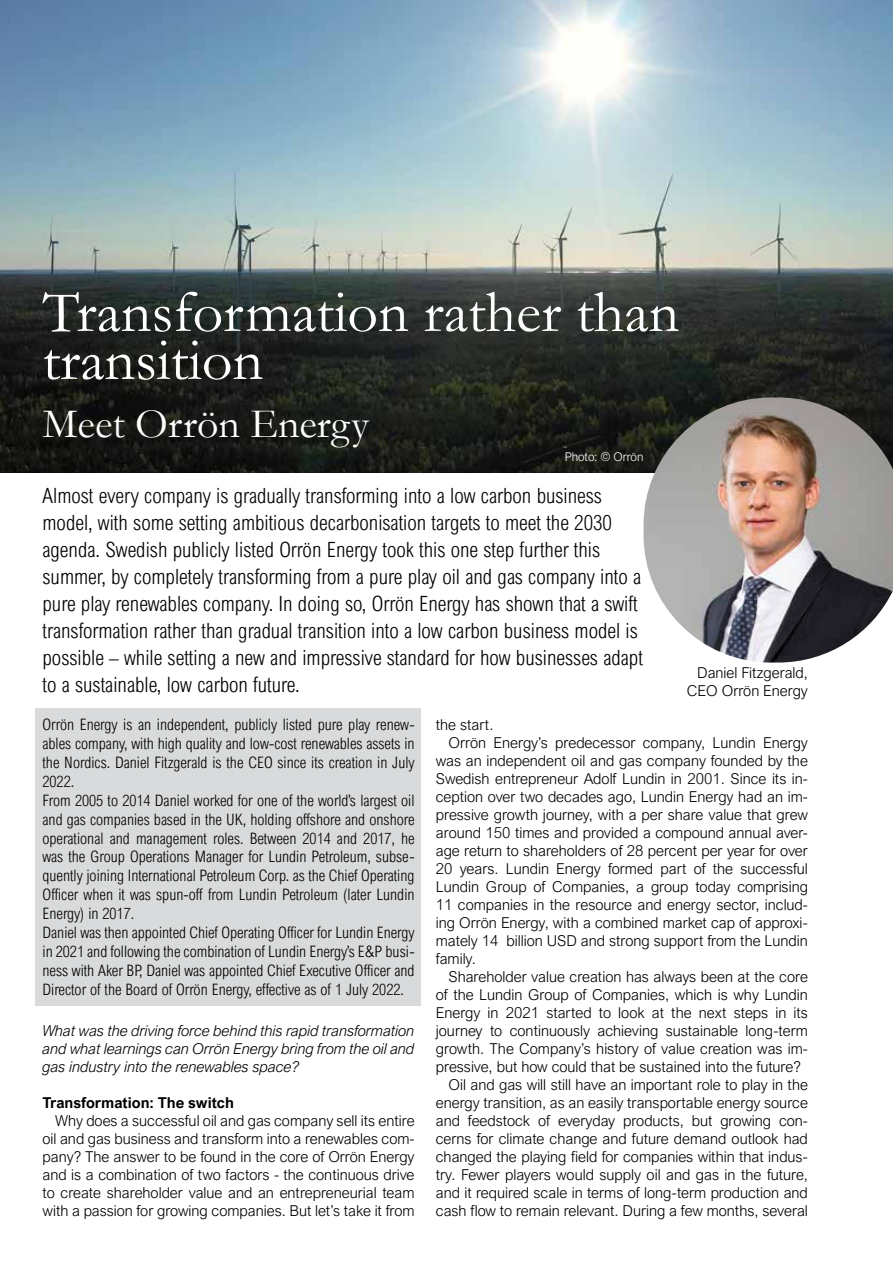
<style>
.page{position:relative;width:893px;height:1263px;background:#fff}
.page>*{position:absolute;margin:0;border:0;box-sizing:border-box;transform-origin:0 0}
.t1{font:60px/48px "Garamond";color:#fff}
.t2{font:42px "Garamond";color:#fff}
.t3{font:300 21px/27px "Arial Nova Cond";color:#000}
.t4{font:300 15.75px/18.9px "Arial Nova Cond";color:#000}
.t5{font:300 15px/18px "Arial Nova";color:#000;text-align:justify}
.t6{font:italic 300 15px/18px "Arial Nova";color:#000;text-align:justify}
.t7{font:700 15px "Arial Nova";color:#000}
.t8{font:300 12px "Arial Nova";letter-spacing:-.005em;color:#fff}
</style>
<div class="page">
<div style="left:35px;top:708px;width:386px;height:298px;background:#d8dadb"></div>
<img style="left:0;top:0;width:893px;height:472px">
<img style="left:643px;top:397px;width:250px;height:265px">
<h1 class="t1" style="left:43px;top:287px;width:638px">Transformation rather than transition</h1>
<h2 class="t2" style="left:43px;top:396px;width:328px">Meet Orrön Energy</h2>
<p class="t8" style="left:565px;top:450px;width:80px">Photo: © Orrön</p>
<p class="t3" style="left:43px;top:481px;width:602px">Almost every company is gradually transforming into a low carbon business model, with some setting ambitious decarbonisation targets to meet the 2030 agenda. Swedish publicly listed Orrön Energy took this one step further this summer, by completely transforming from a pure play oil and gas company into a pure play renewables company. In doing so, Orrön Energy has shown that a swift transformation rather than gradual transition into a low carbon business model is possible – while setting a new and impressive standard for how businesses adapt to a sustainable, low carbon future.</p>
<p class="t5" style="left:687px;top:664px;width:123px;text-align:right">Daniel Fitzgerald,<br>CEO Orrön Energy</p>
<p class="t4" style="left:43px;top:715px;width:374px">Orrön Energy is an independent, publicly listed pure play renew&shy;ables company, with high quality and low-cost renewables assets in the Nordics. Daniel Fitzgerald is the CEO since its creation in July 2022.<br>From 2005 to 2014 Daniel worked for one of the world’s largest oil and gas companies based in the UK, holding offshore and onshore operational and management roles. Between 2014 and 2017, he was the Group Operations Manager for Lundin Petroleum, subse&shy;quently joining International Petroleum Corp. as the Chief Operating Officer when it was spun-off from Lundin Petroleum (later Lundin Energy) in 2017.<br>Daniel was then appointed Chief Operating Officer for Lundin Energy in 2021 and following the combination of Lundin Energy’s E&amp;P busi&shy;ness with Aker BP, Daniel was appointed Chief Executive Officer and Director of the Board of Orrön Energy, effective as of 1 July 2022.</p>
<p class="t6" style="left:43px;top:1021px;width:374px">What was the driving force behind this rapid transformation and what learnings can Orrön Energy bring from the oil and gas industry into the renewables space?</p>
<p class="t7" style="left:43px;top:1094px;width:193px">Transformation: The switch</p>
<p class="t5" style="left:43px;top:1111px;width:374px;text-indent:13px">Why does a successful oil and gas company sell its entire oil and gas business and transform into a renewables com&shy;pany? The answer to be found in the core of Orrön Energy and is a combination of two factors - the continuous drive to create shareholder value and an entrepreneurial team with a passion for growing companies. But let’s take it from</p>
<p class="t5" style="left:436px;top:715px;width:59px">the start.</p>
<p class="t5" style="left:449px;top:733px;width:361px">Orrön Energy’s predecessor company, Lundin Energy</p>
<p class="t5" style="left:436px;top:751px;width:374px">was an independent oil and gas company founded by the</p>
<p class="t5" style="left:436px;top:769px;width:374px">Swedish entrepreneur Adolf Lundin in 2001. Since its in-</p>
<p class="t5" style="left:436px;top:787px;width:374px">ception over two decades ago, Lundin Energy had an im-</p>
<p class="t5" style="left:436px;top:805px;width:374px">pressive growth journey, with a per share value that grew</p>
<p class="t5" style="left:436px;top:823px;width:374px">around 150 times and provided a compound annual aver-</p>
<p class="t5" style="left:436px;top:841px;width:374px">age return to shareholders of 28 percent per year for over</p>
<p class="t5" style="left:436px;top:859px;width:374px">20 years. Lundin Energy formed part of the successful</p>
<p class="t5" style="left:436px;top:877px;width:374px">Lundin Group of Companies, a group today comprising</p>
<p class="t5" style="left:436px;top:895px;width:374px">11 companies in the resource and energy sector, includ-</p>
<p class="t5" style="left:436px;top:913px;width:374px">ing Orrön Energy, with a combined market cap of approxi-</p>
<p class="t5" style="left:436px;top:931px;width:374px">mately 14 billion USD and strong support from the Lundin</p>
<p class="t5" style="left:436px;top:949px;width:41px">family.</p>
<p class="t5" style="left:449px;top:967px;width:361px">Shareholder value creation has always been at the core</p>
<p class="t5" style="left:436px;top:985px;width:374px">of the Lundin Group of Companies, which is why Lundin</p>
<p class="t5" style="left:436px;top:1003px;width:374px">Energy in 2021 started to look at the next steps in its</p>
<p class="t5" style="left:436px;top:1021px;width:374px">journey to continuously achieving sustainable long-term</p>
<p class="t5" style="left:436px;top:1039px;width:374px">growth. The Company’s history of value creation was im-</p>
<p class="t5" style="left:436px;top:1057px;width:367px">pressive, but how could that be sustained into the future?</p>
<p class="t5" style="left:449px;top:1075px;width:361px">Oil and gas will still have an important role to play in the</p>
<p class="t5" style="left:436px;top:1093px;width:374px">energy transition, as an easily transportable energy source</p>
<p class="t5" style="left:436px;top:1111px;width:374px">and feedstock of everyday products, but growing con-</p>
<p class="t5" style="left:436px;top:1129px;width:374px">cerns for climate change and future demand outlook had</p>
<p class="t5" style="left:436px;top:1147px;width:374px">changed the playing field for companies within that indus-</p>
<p class="t5" style="left:436px;top:1165px;width:374px">try. Fewer players would supply oil and gas in the future,</p>
<p class="t5" style="left:436px;top:1183px;width:374px">and it required scale in terms of long-term production and</p>
<p class="t5" style="left:436px;top:1201px;width:374px">cash flow to remain relevant. During a few months, several</p>
</div>
